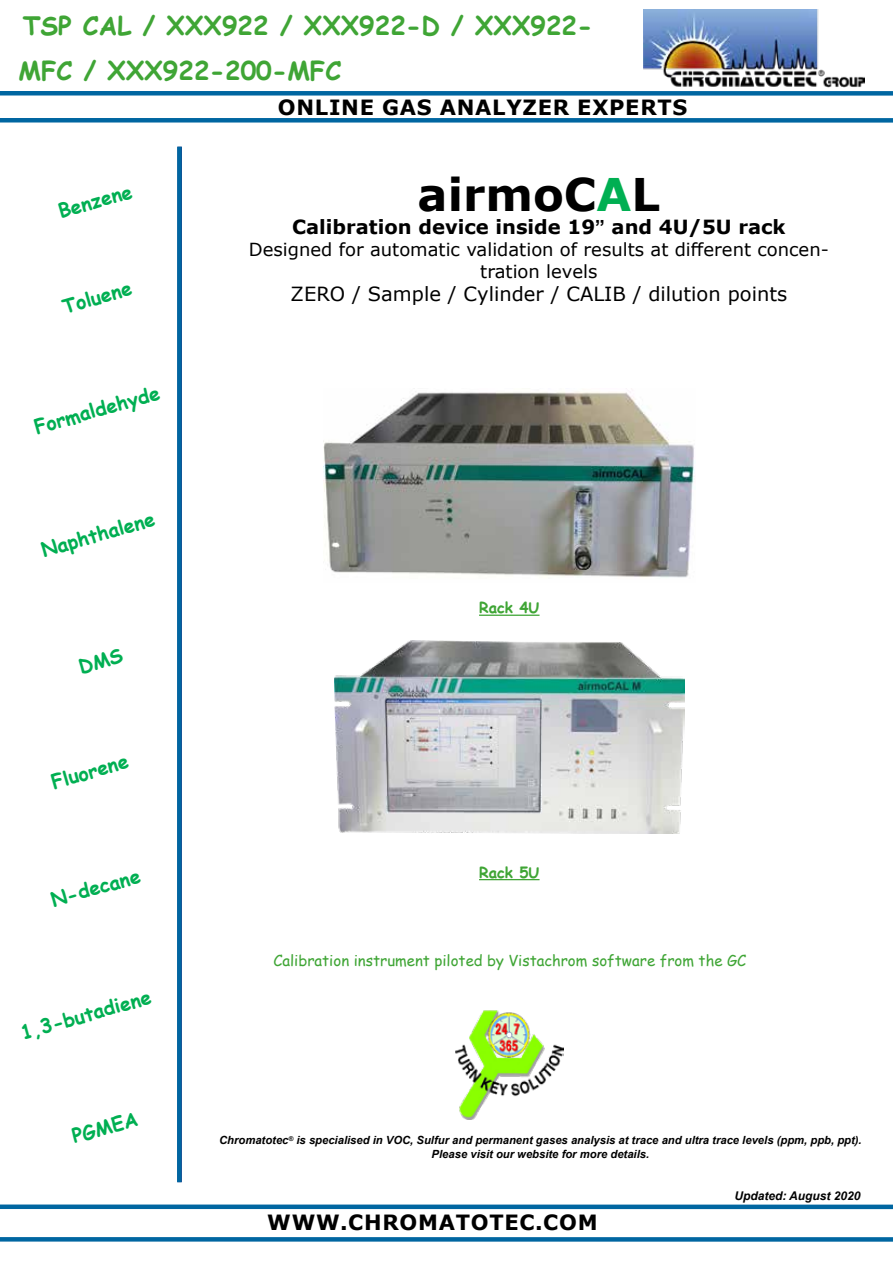
<style>
.page{position:relative;width:893px;height:1263px;background:#fff}
.page>*{position:absolute;margin:0;border:0;box-sizing:border-box;transform-origin:0 0}
.t1{font:700 45px "Verdana";color:#000}
.t2{font:700 25.5px/45px "Comic Sans MS";color:#3fa535}
.t3{font:700 21px "Verdana";letter-spacing:.035em;color:#000}
.t4{font:700 19.5px "Comic Sans MS";color:#00af52}
.t5{font:19.5px "Verdana";color:#000}
.t6{font:700 19.5px "Verdana";color:#000}
.t7{font:18px/21.6px "Verdana";color:#000;text-align:center}
.t8{font:15px "Comic Sans MS";color:#3fa535}
.t9{font:700 15px "Comic Sans MS";color:#3fa535}
.t10{font:italic 700 12px "Arial";color:#000}
.t11{font:italic 700 11.25px/13.5px "Arial";color:#000;text-align:center}
.s1{color:#00af52}
.s2{font-family:"Arial"}
</style>
<div class="page">
<div style="left:0;top:91px;width:893px;height:5px;background:#0066a1"></div>
<div style="left:0;top:118px;width:893px;height:5px;background:#0066a1"></div>
<div style="left:0;top:1204px;width:893px;height:5px;background:#0066a1"></div>
<div style="left:0;top:1237px;width:893px;height:5px;background:#0066a1"></div>
<img style="left:644px;top:10px;width:220px;height:78px">
<hr style="left:479px;top:615px;width:60px;height:1px;background:#3fa535">
<hr style="left:479px;top:879px;width:60px;height:1px;background:#3fa535">
<img style="left:335px;top:641px;width:350px;height:192px">
<img style="left:324px;top:391px;width:371px;height:187px">
<div style="left:177px;top:147px;width:5px;height:1035px;background:#0066a1"></div>
<img style="left:455px;top:1010px;width:108px;height:109px">
<h2 class="t2" style="left:19px;top:2px;width:576px">TSP CAL / XXX922 / XXX922-D / XXX922-<br>MFC / XXX922-200-MFC</h2>
<h3 class="t4" style="left:55px;top:198px;width:77px;rotate:-16deg">Benzene</h3>
<h3 class="t4" style="left:59px;top:293px;width:73px;rotate:-16deg">Toluene</h3>
<h3 class="t4" style="left:31px;top:414px;width:131px;rotate:-16deg">Formaldehyde</h3>
<h3 class="t4" style="left:38px;top:536px;width:119px;rotate:-16deg">Naphthalene</h3>
<h3 class="t4" style="left:48px;top:768px;width:80px;rotate:-16deg">Fluorene</h3>
<h3 class="t4" style="left:47px;top:886px;width:94px;rotate:-16deg">N-decane</h3>
<h3 class="t4" style="left:17px;top:1019px;width:136px;rotate:-16deg">1,3-butadiene</h3>
<h3 class="t4" style="left:69px;top:1123px;width:69px;rotate:-16deg">PGMEA</h3>
<h3 class="t3" style="left:278px;top:92px;width:411px">ONLINE GAS ANALYZER EXPERTS</h3>
<h1 class="t1" style="left:418px;top:163px;width:244px">airmoC<span class="s1">A</span>L</h1>
<h3 class="t6" style="left:292px;top:213px;width:495px">Calibration device inside 19<span class="s2">ˮ</span> and 4U/5U rack</h3>
<h3 class="t7" style="left:249px;top:238px;width:581px">Designed for automatic validation of results at different concen&shy;tration levels</h3>
<h3 class="t5" style="left:291px;top:280px;width:498px">ZERO / Sample / Cylinder / CALIB / dilution points</h3>
<h3 class="t9" style="left:479px;top:597px;width:62px">Rack 4U</h3>
<h3 class="t9" style="left:479px;top:861px;width:62px">Rack 5U</h3>
<h3 class="t8" style="left:273px;top:950px;width:474px">Calibration instrument piloted by Vistachrom software from the GC</h3>
<p class="t11" style="left:219px;top:1134px;width:644px">Chromatotec<sup>®</sup> is specialised in VOC, Sulfur and permanent gases analysis at trace and ultra trace levels (ppm, ppb, ppt).<br>Please visit our website for more details.</p>
<h3 class="t3" style="left:267px;top:1207px;width:332px">WWW.CHROMATOTEC.COM</h3>
<p class="t10" style="left:734px;top:1188px;width:128px">Updated: August 2020</p>
</div>
